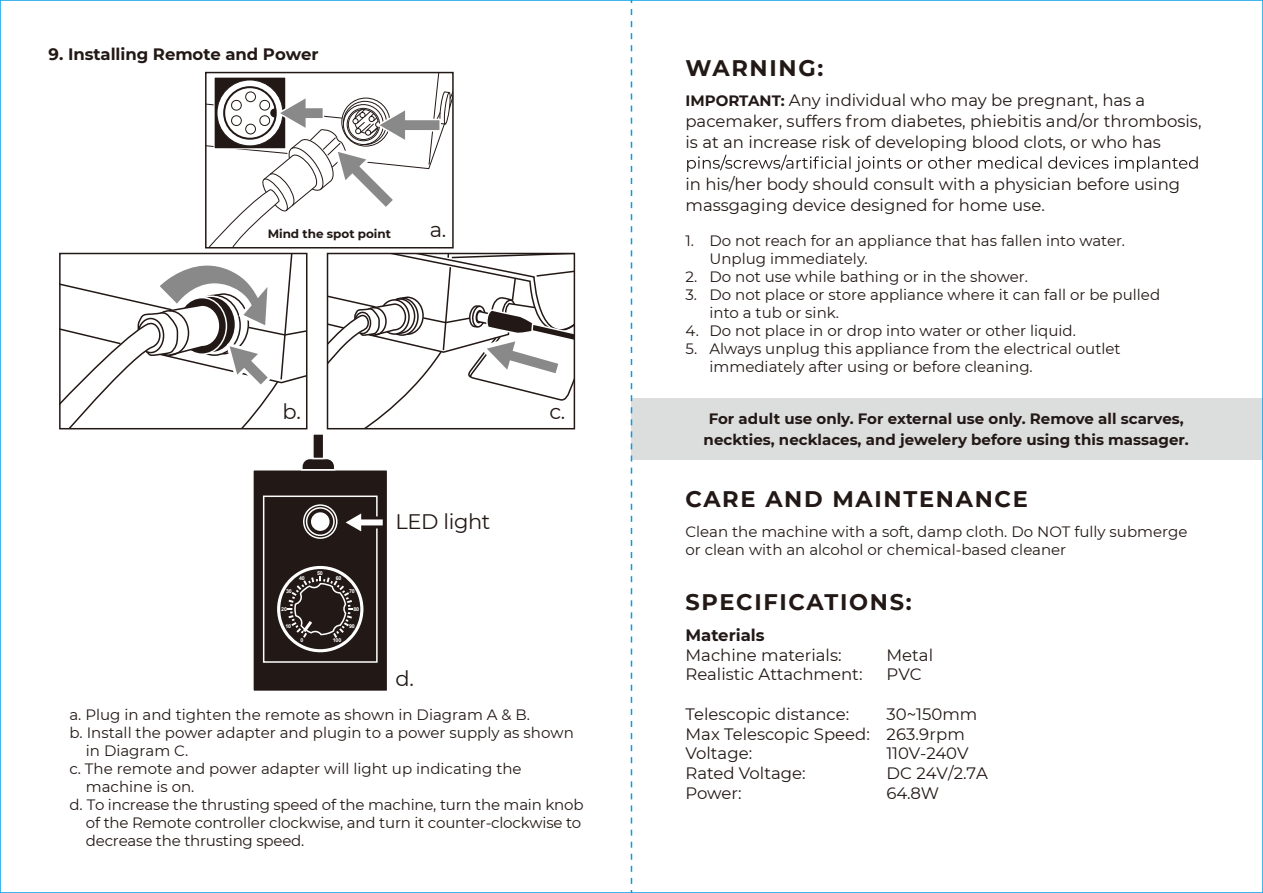
<style>
.page{position:relative;width:1263px;height:893px;background:#fff}
.page>*{position:absolute;margin:0;border:0;box-sizing:border-box;transform-origin:0 0}
.t1{font:700 22.5px "Montserrat";letter-spacing:.075em;color:#221815}
.t2{font:21px "Montserrat";letter-spacing:-.015em;color:#221815}
.t3{font:16.5px/21px "Montserrat";color:#221815}
.t4{font:700 16.5px "Montserrat";letter-spacing:-.005em;color:#221815}
.t5{font:15px/18px "Montserrat";color:#221815}
.t6{font:700 15px/21px "Montserrat";color:#221815;text-align:center}
.t7{font:700 12px "Montserrat";letter-spacing:-.005em;color:#221815}
.t8{font:700 5.4px "Arial";letter-spacing:-.045em;color:#fff}
.s1{font-weight:700;font-size:15px}
</style>
<div class="page">
<div style="left:252px;top:469px;width:136px;height:223px;background:#221815;border:2px solid #fff"></div>
<div style="left:263px;top:495px;width:115px;height:168px;background:#221815;border:2px solid #fff"></div>
<svg style="left:304px;top:505px;width:33px;height:33px"></svg>
<div style="left:303px;top:504px;width:34px;height:35px;border:2px solid #fff;border-radius:50%"></div>
<div style="left:306px;top:507px;width:29px;height:29px;border:2px solid #fff;border-radius:50%"></div>
<div style="left:631px;top:398px;width:632px;height:61px;background:#dcdddd"></div>
<svg style="left:687px;top:155px;width:511px;height:17px"></svg>
<svg style="left:60px;top:73px;width:514px;height:356px"></svg>
<svg style="left:300px;top:459px;width:36px;height:12px"></svg>
<div style="left:312px;top:433px;width:12px;height:26px;background:#221815;border:2px solid #fff"></div>
<svg style="left:277px;top:510px;width:109px;height:142px"></svg>
<hr style="left:0;top:0;width:631px;height:1px;background:#00a0e9">
<hr style="left:0;top:0;width:1px;height:893px;background:#00a0e9">
<hr style="left:0;top:892px;width:631px;height:1px;background:#00a0e9">
<hr style="left:631px;top:892px;width:632px;height:1px;background:#00a0e9">
<hr style="left:1262px;top:0;width:1px;height:893px;background:#00a0e9">
<hr style="left:631px;top:0;width:632px;height:1px;background:#00a0e9">
<svg style="left:631px;top:9px;width:1px;height:883px"></svg>
<p class="t4" style="left:49px;top:42px;width:271px">9. Installing Remote and Power</p>
<p class="t7" style="left:268px;top:225px;width:125px">Mind the spot point</p>
<h2 class="t2" style="left:430px;top:216px;width:18px">a.</h2>
<h2 class="t2" style="left:283px;top:397px;width:20px">b.</h2>
<h2 class="t2" style="left:549px;top:397px;width:17px">c.</h2>
<p class="t8" style="left:299px;top:574px;width:7px">40</p>
<p class="t8" style="left:317px;top:570px;width:7px">50</p>
<p class="t8" style="left:336px;top:574px;width:7px">60</p>
<p class="t8" style="left:286px;top:587px;width:7px">30</p>
<p class="t8" style="left:349px;top:587px;width:7px">70</p>
<p class="t8" style="left:281px;top:605px;width:7px">20</p>
<p class="t8" style="left:354px;top:605px;width:7px">80</p>
<p class="t8" style="left:285px;top:623px;width:7px">10</p>
<p class="t8" style="left:349px;top:623px;width:7px">90</p>
<p class="t8" style="left:300px;top:637px;width:4px">0</p>
<p class="t8" style="left:333px;top:637px;width:10px">100</p>
<h2 class="t2" style="left:396px;top:507px;width:96px">LED light</h2>
<h2 class="t2" style="left:396px;top:664px;width:20px">d.</h2>
<p class="t5" style="left:69px;top:705px;width:462px">a. Plug in and tighten the remote as shown in Diagram A &amp; B.</p>
<p class="t5" style="left:69px;top:723px;width:506px">b. Install the power adapter and plugin to a power supply as shown</p>
<p class="t5" style="left:86px;top:741px;width:104px">in Diagram C.</p>
<p class="t5" style="left:69px;top:759px;width:454px">c. The remote and power adapter will light up indicating the</p>
<p class="t5" style="left:86px;top:777px;width:110px">machine is on.</p>
<p class="t5" style="left:69px;top:795px;width:516px">d. To increase the thrusting speed of the machine, turn the main knob</p>
<p class="t5" style="left:86px;top:813px;width:497px">of the Remote controller clockwise, and turn it counter-clockwise to</p>
<p class="t5" style="left:86px;top:831px;width:220px">decrease the thrusting speed.</p>
<h1 class="t1" style="left:685px;top:52px;width:139px">WARNING:</h1>
<p class="t3" style="left:685px;top:89px;width:517px"><span class="s1">IMPORTANT:</span> Any individual who may be pregnant, has a pacemaker, suffers from diabetes, phiebitis and/or thrombosis, is at an increase risk of developing blood clots, or who has</p>
<p class="t3" style="left:685px;top:173px;width:496px">in his/her body should consult with a physician before using massgaging device designed for home use.</p>
<p class="t5" style="left:709px;top:231px;width:417px;text-indent:-24px">1. Do not reach for an appliance that has fallen into water.<br>Unplug immediately.</p>
<p class="t5" style="left:685px;top:267px;width:344px">2. Do not use while bathing or in the shower.</p>
<p class="t5" style="left:709px;top:285px;width:452px;text-indent:-24px">3. Do not place or store appliance where it can fall or be pulled into a tub or sink.</p>
<p class="t5" style="left:685px;top:321px;width:392px">4. Do not place in or drop into water or other liquid.</p>
<p class="t5" style="left:709px;top:339px;width:413px;text-indent:-24px">5. Always unplug this appliance from the electrical outlet immediately after using or before cleaning.</p>
<p class="t6" style="left:704px;top:408px;width:487px">For adult use only. For external use only. Remove all scarves, neckties, necklaces, and jewelery before using this massager.</p>
<h1 class="t1" style="left:685px;top:483px;width:344px">CARE AND MAINTENANCE</h1>
<p class="t5" style="left:685px;top:523px;width:503px">Clean the machine with a soft, damp cloth. Do NOT fully submerge or clean with an alcohol or chemical-based cleaner</p>
<h1 class="t1" style="left:685px;top:586px;width:228px">SPECIFICATIONS:</h1>
<p class="t4" style="left:685px;top:623px;width:81px">Materials</p>
<p class="t3" style="left:685px;top:644px;width:158px">Machine materials:</p>
<p class="t3" style="left:886px;top:644px;width:48px">Metal</p>
<p class="t3" style="left:685px;top:663px;width:178px">Realistic Attachment:</p>
<p class="t3" style="left:886px;top:663px;width:37px">PVC</p>
<p class="t3" style="left:685px;top:703px;width:165px">Telescopic distance:</p>
<p class="t3" style="left:685px;top:704px;width:293px;line-height:19.5px;text-indent:201px">30~150mm<br>Max Telescopic Speed: 263.9rpm<br>Voltage:</p>
<p class="t3" style="left:886px;top:742px;width:84px">110V-240V</p>
<p class="t3" style="left:685px;top:762px;width:122px">Rated Voltage:</p>
<p class="t3" style="left:886px;top:762px;width:103px">DC 24V/2.7A</p>
<p class="t3" style="left:685px;top:782px;width:58px">Power:</p>
<p class="t3" style="left:886px;top:782px;width:54px">64.8W</p>
</div>
